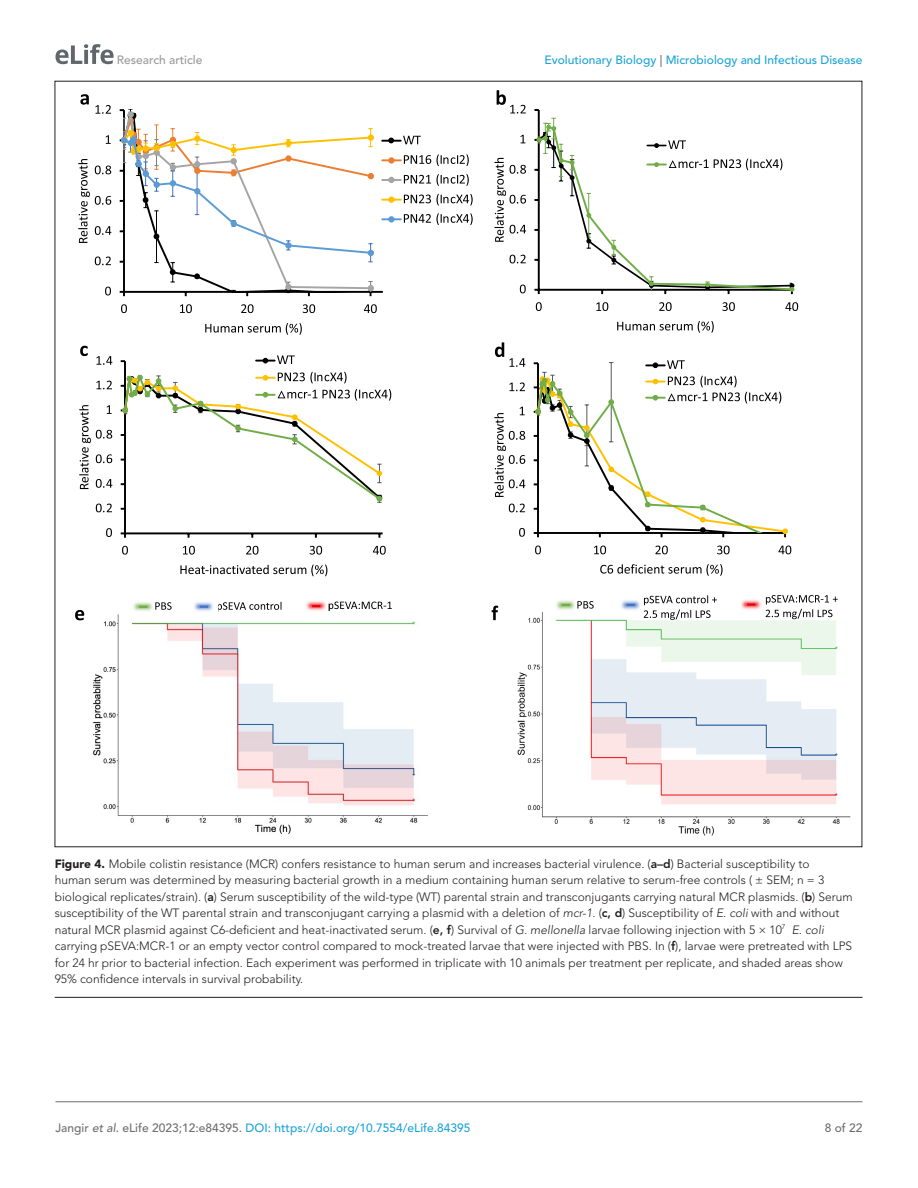
<style>
.page{position:relative;width:918px;height:1188px;background:#fff}
.page>*{position:absolute;margin:0;border:0;box-sizing:border-box;transform-origin:0 0}
.t1{font:300 12px/16.5px "Avenir LT Std";color:#231f20}
.t2{font:500 12px "Avenir LT Std";color:#1ea4d7}
.t3{font:500 12px "Avenir LT Std";color:#9a9a9a}
.t4{font:500 12px "Avenir LT Std";color:#6e6e70}
.s1{color:#6e6e70}
.s2{font-weight:900}
.s3{font-weight:800}
.s4{font-style:italic}
.s5{font-style:italic;color:#6e6e70}
</style>
<div class="page">
<svg style="left:56px;top:44px;width:58px;height:20px"></svg>
<hr style="left:56px;top:1101px;width:806px;height:1px;background:#6e6e70">
<hr style="left:55px;top:997px;width:807px;height:1px;background:#231f20">
<svg style="left:105px;top:287px;width:6px;height:8px"></svg>
<svg style="left:95px;top:257px;width:16px;height:8px"></svg>
<svg style="left:106px;top:135px;width:5px;height:9px"></svg>
<svg style="left:95px;top:105px;width:16px;height:9px"></svg>
<svg style="left:78px;top:159px;width:33px;height:84px"></svg>
<svg style="left:205px;top:323px;width:97px;height:12px"></svg>
<svg style="left:120px;top:109px;width:353px;height:204px"></svg>
<hr style="left:538px;top:110px;width:2px;height:180px;background:#000">
<svg style="left:520px;top:285px;width:6px;height:8px"></svg>
<svg style="left:510px;top:255px;width:16px;height:8px"></svg>
<svg style="left:521px;top:135px;width:4px;height:8px"></svg>
<svg style="left:536px;top:302px;width:6px;height:9px"></svg>
<svg style="left:596px;top:302px;width:12px;height:9px"></svg>
<svg style="left:659px;top:302px;width:13px;height:9px"></svg>
<svg style="left:722px;top:302px;width:13px;height:9px"></svg>
<svg style="left:785px;top:302px;width:13px;height:9px"></svg>
<svg style="left:494px;top:158px;width:32px;height:84px"></svg>
<svg style="left:617px;top:321px;width:97px;height:12px"></svg>
<svg style="left:534px;top:118px;width:260px;height:176px"></svg>
<svg style="left:80px;top:94px;width:9px;height:11px"></svg>
<svg style="left:497px;top:90px;width:29px;height:24px"></svg>
<svg style="left:75px;top:610px;width:9px;height:10px"></svg>
<svg style="left:492px;top:606px;width:6px;height:14px"></svg>
<img style="left:93px;top:614px;width:335px;height:220px">
<img style="left:517px;top:613px;width:334px;height:223px">
<svg style="left:194px;top:602px;width:87px;height:10px"></svg>
<img style="left:308px;top:601px;width:16px;height:1px">
<svg style="left:306px;top:602px;width:86px;height:9px"></svg>
<svg style="left:133px;top:602px;width:39px;height:9px"></svg>
<img style="left:621px;top:600px;width:23px;height:12px">
<svg style="left:644px;top:595px;width:73px;height:25px"></svg>
<svg style="left:627px;top:604px;width:8px;height:2px"></svg>
<svg style="left:766px;top:595px;width:72px;height:24px"></svg>
<img style="left:741px;top:599px;width:20px;height:11px">
<svg style="left:747px;top:603px;width:8px;height:3px"></svg>
<img style="left:556px;top:600px;width:19px;height:10px">
<svg style="left:562px;top:604px;width:8px;height:2px"></svg>
<svg style="left:577px;top:601px;width:17px;height:8px"></svg>
<hr style="left:124px;top:361px;width:2px;height:172px;background:#000">
<hr style="left:125px;top:532px;width:258px;height:2px;background:#000">
<svg style="left:121px;top:532px;width:5px;height:6px"></svg>
<svg style="left:106px;top:528px;width:6px;height:9px"></svg>
<svg style="left:96px;top:504px;width:16px;height:8px"></svg>
<svg style="left:96px;top:381px;width:16px;height:8px"></svg>
<svg style="left:96px;top:356px;width:16px;height:9px"></svg>
<svg style="left:122px;top:546px;width:6px;height:9px"></svg>
<svg style="left:183px;top:546px;width:12px;height:9px"></svg>
<svg style="left:246px;top:546px;width:13px;height:9px"></svg>
<svg style="left:310px;top:546px;width:12px;height:9px"></svg>
<svg style="left:373px;top:546px;width:13px;height:9px"></svg>
<svg style="left:79px;top:405px;width:33px;height:84px"></svg>
<svg style="left:180px;top:565px;width:147px;height:11px"></svg>
<svg style="left:121px;top:355px;width:270px;height:155px"></svg>
<svg style="left:519px;top:528px;width:6px;height:9px"></svg>
<svg style="left:509px;top:504px;width:16px;height:8px"></svg>
<svg style="left:509px;top:382px;width:16px;height:9px"></svg>
<svg style="left:535px;top:546px;width:6px;height:8px"></svg>
<svg style="left:594px;top:546px;width:12px;height:8px"></svg>
<svg style="left:655px;top:546px;width:13px;height:8px"></svg>
<svg style="left:717px;top:546px;width:13px;height:8px"></svg>
<svg style="left:779px;top:546px;width:12px;height:8px"></svg>
<svg style="left:494px;top:407px;width:31px;height:90px"></svg>
<svg style="left:600px;top:564px;width:123px;height:12px"></svg>
<svg style="left:534px;top:360px;width:254px;height:177px"></svg>
<svg style="left:80px;top:346px;width:8px;height:10px"></svg>
<svg style="left:495px;top:342px;width:30px;height:25px"></svg>
<p class="t3" style="left:117px;top:53px;width:87px">Research article</p>
<p class="t2" style="left:544px;top:53px;width:320px">Evolutionary Biology <span class="s1">|</span> Microbiology and Infectious Disease</p>
<p class="t1" style="left:55px;top:856px;width:800px"><span class="s2">Figure 4.</span> Mobile colistin resistance (MCR) confers resistance to human serum and increases bacterial virulence. (<span class="s3">a–d</span>) Bacterial susceptibility to<br>human serum was determined by measuring bacterial growth in a medium containing human serum relative to serum-free controls ( ± SEM; n = 3 biological replicates/strain). (<span class="s3">a</span>) Serum susceptibility of the wild-type (WT) parental strain and transconjugants carrying natural MCR plasmids. (<span class="s3">b</span>) Serum susceptibility of the WT parental strain and transconjugant carrying a plasmid with a deletion of <span class="s4">mcr-1</span>. (<span class="s3">c, d</span>) Susceptibility of <span class="s4">E. coli</span> with and without natural MCR plasmid against C6-deficient and heat-inactivated serum. (<span class="s3">e, f</span>) Survival of <span class="s4">G. mellonella</span> larvae following injection with 5 × 10<sup>7</sup> <span class="s4">E. coli </span>carrying pSEVA:MCR-1 or an empty vector control compared to mock-treated larvae that were injected with PBS. In (<span class="s3">f</span>), larvae were pretreated with LPS for 24 hr prior to bacterial infection. Each experiment was performed in triplicate with 10 animals per treatment per replicate, and shaded areas show 95% confidence intervals in survival probability.</p>
<p class="t2" style="left:56px;top:1121px;width:417px"><span class="s1">Jangir</span> <span class="s5">et al</span><span class="s1">. eLife 2023;12:e84395.</span> DOI: https://doi.org/10.7554/eLife.84395</p>
<p class="t4" style="left:825px;top:1121px;width:39px">8 of 22</p>
</div>
